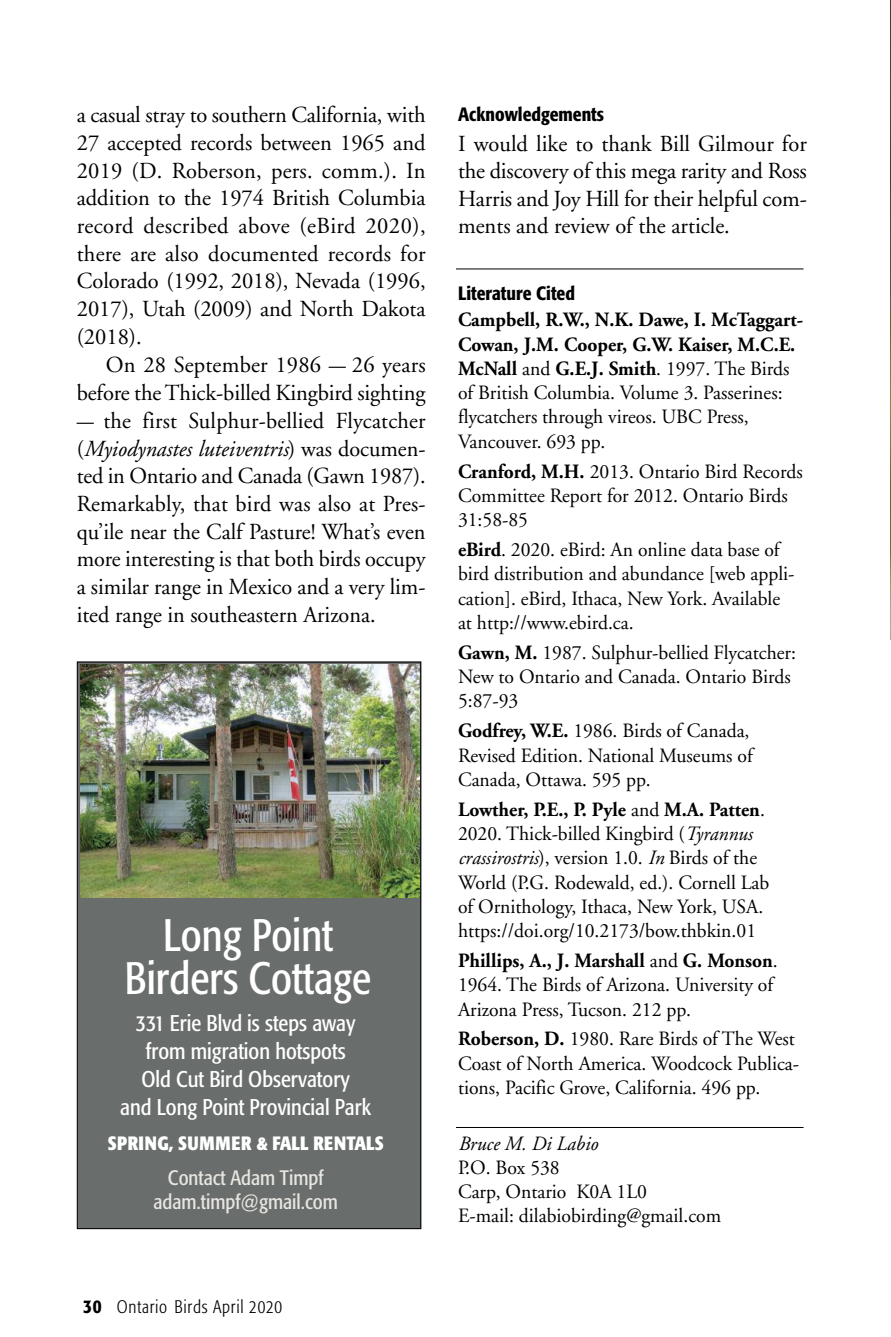
<style>
.page{position:relative;width:891px;height:1337px;background:#fff}
.page>*{position:absolute;margin:0;border:0;box-sizing:border-box;transform-origin:0 0}
.t1{font:condensed 45px/42.8px "Formata";color:#fff;text-align:center}
.t2{font:22.95px/27.7px "Adobe Garamond";color:#000;text-align:justify}
.t3{font:22.95px/27.7px "Adobe Garamond";color:#000;text-align:justify;scale:.75 1}
.t4{font:condensed 22.5px/28.1px "Formata";color:#fff;text-align:center}
.t5{font:condensed 20.7px/23.6px "Formata";color:#e7e6e1;text-align:center}
.t6{font:20.25px/24.3px "Adobe Garamond";color:#000}
.t7{font:italic 20.25px "Adobe Garamond";color:#000}
.t8{font:500 condensed 19.12px "Formata";color:#000}
.t9{font:700 condensed 19.12px "Formata";letter-spacing:.02em;color:#fff}
.t10{font:300 condensed 18px "Formata";letter-spacing:.045em;color:#000}
.s1{font-style:italic}
.s2{font-weight:500;font-size:19.12px}
.s3{font-weight:700}
</style>
<div class="page">
<div style="left:78px;top:662px;width:342px;height:566px;background:#696d6c"></div>
<img style="left:80px;top:664px;width:339px;height:233px">
<hr style="left:456px;top:268px;width:348px;height:1px;background:#000">
<hr style="left:456px;top:1127px;width:348px;height:1px;background:#000">
<img style="left:890px;top:0;width:1px;height:639px">
<p class="t2" style="left:77px;top:103px;width:350px">a casual stray to southern California, with 27 accepted records between 1965 and 2019 (D. Roberson, pers. comm.). In addition to the 1974 British Columbia record described above (eBird 2020), there are also documented records for Colorado (1992, 2018), Nevada (1996, 2017), Utah (2009) and North Dakota (2018).</p>
<p class="t2" style="left:77px;top:353px;width:350px;text-align:right">On 28 September 1986 — 26 years before the Thick-billed Kingbird sighting</p>
<p class="t3" style="left:77px;top:409px;width:467px">— the first Sulphur-bellied Flycatcher (<span class="s1">Myiodynastes luteiventris</span>) was documen&shy;ted in Ontario and Canada (Gawn 1987).<br>Remarkably, that bird was also at Pres&shy;qu’ile near the Calf Pasture! What’s even more interesting is that both birds occupy a similar range in Mexico and a very lim&shy;ited range in southeastern Arizona.</p>
<h1 class="t1" style="left:125px;top:916px;width:248px">Long Point<br>Birders Cottage</h1>
<p class="t4" style="left:120px;top:1010px;width:253px">331 Erie Blvd is steps away from migration hotspots<br>Old Cut Bird Observatory<br>and Long Point Provincial Park</p>
<p class="t9" style="left:108px;top:1135px;width:277px">SPRING, SUMMER &amp; FALL RENTALS</p>
<p class="t5" style="left:153px;top:1167px;width:186px">Contact Adam Timpf adam.timpf@gmail.com</p>
<p class="t10" style="left:83px;top:1299px;width:200px"><span class="s2">30</span> Ontario Birds April 2020</p>
<p class="t8" style="left:458px;top:107px;width:147px">Acknowledgements</p>
<p class="t2" style="left:458px;top:132px;width:350px">I would like to thank Bill Gilmour for the discovery of this mega rarity and Ross Harris and Joy Hill for their helpful com&shy;ments and review of the article.</p>
<p class="t8" style="left:458px;top:285px;width:118px">Literature Cited</p>
<p class="t6" style="left:458px;top:309px;width:347px"><span class="s3">Campbell, R.W., N.K. Dawe, I. McTaggart-Cowan, J.M. Cooper, G.W. Kaiser, M.C.E.<br>McNall</span> and <span class="s3">G.E.J. Smith</span>. 1997. The Birds of British Columbia. Volume 3. Passerines: flycatchers through vireos. UBC Press, Vancouver. 693 pp.</p>
<p class="t6" style="left:458px;top:461px;width:346px"><span class="s3">Cranford, M.H.</span> 2013. Ontario Bird Records<br>Committee Report for 2012. Ontario Birds<br>31:58-85</p>
<p class="t6" style="left:458px;top:539px;width:338px"><span class="s3">eBird</span>. 2020. eBird: An online data base of bird distribution and abundance [web appli&shy;cation]. eBird, Ithaca, New York. Available at http://www.ebird.ca.</p>
<p class="t6" style="left:458px;top:642px;width:340px"><span class="s3">Gawn, M.</span> 1987. Sulphur-bellied Flycatcher:<br>New to Ontario and Canada. Ontario Birds<br>5:87-93</p>
<p class="t6" style="left:458px;top:720px;width:296px"><span class="s3">Godfrey, W.E.</span> 1986. Birds of Canada,<br>Revised Edition. National Museums of<br>Canada, Ottawa. 595 pp.</p>
<p class="t6" style="left:458px;top:799px;width:313px"><span class="s3">Lowther, P.E., P. Pyle</span> and <span class="s3">M.A. Patten</span>.<br>2020. Thick-billed Kingbird (<span class="s1">Tyrannus crassirostris</span>), version 1.0. <span class="s1">In</span> Birds of the World (P.G. Rodewald, ed.). Cornell Lab of Ornithology, Ithaca, New York, USA. https://doi.org/10.2173/bow.thbkin.01</p>
<p class="t6" style="left:458px;top:950px;width:321px"><span class="s3">Phillips, A., J. Marshall</span> and <span class="s3">G. Monson</span>.<br>1964. The Birds of Arizona. University of<br>Arizona Press, Tucson. 212 pp.</p>
<p class="t6" style="left:458px;top:1028px;width:343px"><span class="s3">Roberson, D.</span> 1980. Rare Birds of The West<br>Coast of North America. Woodcock Publica&shy;tions, Pacific Grove, California. 496 pp.</p>
<p class="t7" style="left:458px;top:1136px;width:141px">Bruce M. Di Labio</p>
<p class="t6" style="left:458px;top:1157px;width:265px">P.O. Box 538<br>Carp, Ontario K0A 1L0<br>E-mail: dilabiobirding@gmail.com</p>
</div>
